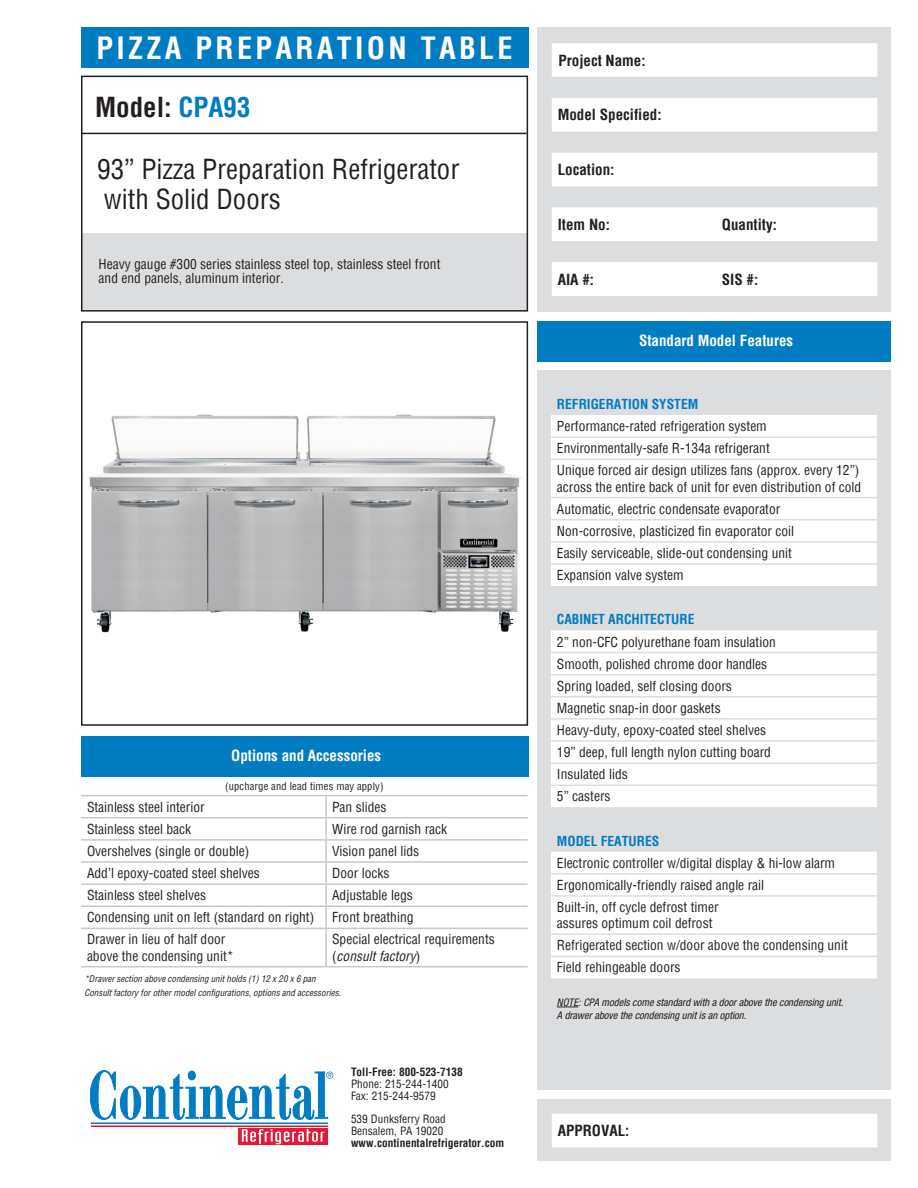
<style>
.page{position:relative;width:918px;height:1188px;background:#fff}
.page>*{position:absolute;margin:0;border:0;box-sizing:border-box;transform-origin:0 0}
.t1{font:700 condensed 30px "Helvetica";letter-spacing:.11em;color:#fff}
.t2{font:condensed 27px "Helvetica";color:#231f20}
.t3{font:700 condensed 27px "Helvetica";color:#231f20}
.t4{font:700 condensed 15px "Helvetica";color:#231f20}
.t5{font:700 condensed 15px "Helvetica";color:#fff}
.t6{font:condensed 13.5px/14.2px "Helvetica";color:#231f20}
.t7{font:700 condensed 13.5px "Helvetica";color:#007cc2}
.t8{font:italic condensed 13.5px "Helvetica";color:#231f20}
.t9{font:condensed 11.25px/12px "Helvetica";color:#231f20}
.t10{font:700 condensed 11.25px "Helvetica";color:#231f20}
.t11{font:italic condensed 10.5px "Helvetica Neue";color:#231f20}
.t12{font:condensed 10.5px "Helvetica";letter-spacing:.015em;color:#231f20}
.t13{font:italic condensed 9px "Helvetica";color:#231f20}
.s1{color:#007cc2}
.s2{font-style:normal}
</style>
<div class="page">
<div style="left:538px;top:1099px;width:353px;height:62px;background:#dcdddf"></div>
<div style="left:81px;top:233px;width:446px;height:77px;background:#dcdddf"></div>
<div style="left:81px;top:321px;width:447px;height:405px;border:2px solid #231f20"></div>
<div style="left:538px;top:321px;width:353px;height:40px;background:#007cc2"></div>
<div style="left:538px;top:370px;width:353px;height:720px;background:#dcdddf"></div>
<div style="left:538px;top:27px;width:353px;height:285px;background:#dcdddf"></div>
<hr style="left:91px;top:1123px;width:237px;height:1px;background:#007cc2">
<hr style="left:91px;top:1126px;width:237px;height:1px;background:#e51836">
<svg style="left:238px;top:1128px;width:90px;height:17px"></svg>
<svg style="left:242px;top:1129px;width:82px;height:15px"></svg>
<svg style="left:90px;top:1070px;width:243px;height:50px"></svg>
<svg style="left:552px;top:43px;width:326px;height:253px;fill:#fff"></svg>
<div style="left:81px;top:76px;width:447px;height:236px;border:2px solid #231f20"></div>
<div style="left:81px;top:27px;width:447px;height:40px;background:#007cc2"></div>
<div style="left:552px;top:1114px;width:326px;height:34px;background:#fff"></div>
<div style="left:81px;top:736px;width:447px;height:40px;background:#007cc2"></div>
<hr style="left:81px;top:133px;width:445px;height:1px;background:#231f20">
<img style="left:88px;top:414px;width:434px;height:219px">
<hr style="left:81px;top:795px;width:245px;height:1px;background:#c7c8ca">
<hr style="left:326px;top:795px;width:202px;height:1px;background:#c7c8ca">
<hr style="left:325px;top:796px;width:2px;height:21px;background:#c7c8ca">
<hr style="left:81px;top:817px;width:245px;height:1px;background:#c7c8ca">
<hr style="left:326px;top:817px;width:202px;height:1px;background:#c7c8ca">
<hr style="left:325px;top:818px;width:2px;height:21px;background:#c7c8ca">
<hr style="left:81px;top:839px;width:245px;height:2px;background:#c7c8ca">
<hr style="left:326px;top:839px;width:202px;height:2px;background:#c7c8ca">
<hr style="left:325px;top:841px;width:2px;height:20px;background:#c7c8ca">
<hr style="left:81px;top:861px;width:245px;height:2px;background:#c7c8ca">
<hr style="left:326px;top:861px;width:202px;height:2px;background:#c7c8ca">
<hr style="left:325px;top:863px;width:2px;height:20px;background:#c7c8ca">
<hr style="left:81px;top:883px;width:245px;height:2px;background:#c7c8ca">
<hr style="left:326px;top:883px;width:202px;height:2px;background:#c7c8ca">
<hr style="left:325px;top:885px;width:2px;height:20px;background:#c7c8ca">
<hr style="left:81px;top:905px;width:245px;height:2px;background:#c7c8ca">
<hr style="left:326px;top:905px;width:202px;height:2px;background:#c7c8ca">
<hr style="left:325px;top:907px;width:2px;height:21px;background:#c7c8ca">
<hr style="left:81px;top:928px;width:245px;height:1px;background:#c7c8ca">
<hr style="left:326px;top:928px;width:202px;height:1px;background:#c7c8ca">
<hr style="left:325px;top:929px;width:2px;height:37px;background:#c7c8ca">
<hr style="left:81px;top:966px;width:245px;height:1px;background:#c7c8ca">
<hr style="left:326px;top:966px;width:202px;height:1px;background:#c7c8ca">
<div style="left:551px;top:415px;width:326px;height:563px;background:#fff"></div>
<svg style="left:551px;top:520px;width:326px;height:436px;background:#fafafb"></svg>
<svg style="left:551px;top:586px;width:326px;height:244px;fill:#fff"></svg>
<hr style="left:551px;top:459px;width:326px;height:1px;background:#dcdddf">
<hr style="left:551px;top:497px;width:326px;height:1px;background:#dcdddf">
<hr style="left:551px;top:519px;width:326px;height:1px;background:#dcdddf">
<hr style="left:551px;top:541px;width:326px;height:2px;background:#dcdddf">
<hr style="left:551px;top:652px;width:326px;height:1px;background:#dcdddf">
<hr style="left:551px;top:674px;width:326px;height:1px;background:#dcdddf">
<hr style="left:551px;top:696px;width:326px;height:2px;background:#dcdddf">
<hr style="left:551px;top:718px;width:326px;height:2px;background:#dcdddf">
<hr style="left:551px;top:740px;width:326px;height:2px;background:#dcdddf">
<hr style="left:551px;top:762px;width:326px;height:2px;background:#dcdddf">
<hr style="left:551px;top:895px;width:326px;height:2px;background:#dcdddf">
<hr style="left:551px;top:436px;width:326px;height:2px;background:#dcdddf">
<hr style="left:551px;top:933px;width:326px;height:2px;background:#dcdddf">
<hr style="left:551px;top:956px;width:326px;height:1px;background:#dcdddf">
<hr style="left:551px;top:785px;width:326px;height:1px;background:#dcdddf">
<hr style="left:551px;top:873px;width:326px;height:2px;background:#dcdddf">
<hr style="left:551px;top:563px;width:326px;height:2px;background:#dcdddf">
<svg style="left:557px;top:1007px;width:21px;height:1px"></svg>
<h1 class="t1" style="left:96px;top:28px;width:418px">PIZZA PREPARATION TABLE</h1>
<p class="t3" style="left:95px;top:89px;width:157px">Model: <span class="s1">CPA93</span></p>
<p class="t2" style="left:97px;top:152px;width:364px">93” Pizza Preparation Refrigerator</p>
<p class="t2" style="left:104px;top:182px;width:178px">with Solid Doors</p>
<p class="t6" style="left:99px;top:257px;width:343px">Heavy gauge #300 series stainless steel top, stainless steel front and end panels, aluminum interior.</p>
<p class="t5" style="left:231px;top:746px;width:151px">Options and Accessories</p>
<p class="t12" style="left:225px;top:779px;width:160px">(upcharge and lead times may apply)</p>
<p class="t6" style="left:87px;top:799px;width:119px">Stainless steel interior</p>
<p class="t6" style="left:332px;top:799px;width:56px">Pan slides</p>
<p class="t6" style="left:87px;top:822px;width:106px">Stainless steel back</p>
<p class="t6" style="left:332px;top:822px;width:117px">Wire rod garnish rack</p>
<p class="t6" style="left:87px;top:844px;width:164px">Overshelves (single or double)</p>
<p class="t6" style="left:332px;top:844px;width:88px">Vision panel lids</p>
<p class="t6" style="left:87px;top:866px;width:174px">Add’l epoxy-coated steel shelves</p>
<p class="t6" style="left:332px;top:866px;width:59px">Door locks</p>
<p class="t6" style="left:87px;top:888px;width:121px">Stainless steel shelves</p>
<p class="t6" style="left:332px;top:888px;width:82px">Adjustable legs</p>
<p class="t6" style="left:87px;top:910px;width:229px">Condensing unit on left (standard on right)</p>
<p class="t6" style="left:332px;top:910px;width:83px">Front breathing</p>
<p class="t6" style="left:87px;top:932px;width:140px">Drawer in lieu of half door</p>
<p class="t6" style="left:87px;top:948px;width:148px">above the condensing unit*</p>
<p class="t6" style="left:332px;top:932px;width:164px">Special electrical requirements</p>
<p class="t8" style="left:332px;top:947px;width:90px"><span class="s2">(</span>consult factory<span class="s2">)</span></p>
<p class="t13" style="left:84px;top:973px;width:233px">*Drawer section above condensing unit holds (1) 12 x 20 x 6 pan</p>
<p class="t13" style="left:84px;top:987px;width:258px">Consult factory for other model configurations, options and accessories.</p>
<p class="t10" style="left:351px;top:1065px;width:113px">Toll-Free: 800-523-7138</p>
<p class="t9" style="left:351px;top:1078px;width:99px">Phone: 215-244-1400<br>Fax: 215-244-9579</p>
<p class="t9" style="left:351px;top:1113px;width:96px">539 Dunksferry Road<br>Bensalem, PA 19020</p>
<p class="t10" style="left:351px;top:1135px;width:155px">www.continentalrefrigerator.com</p>
<p class="t4" style="left:559px;top:50px;width:89px">Project Name:</p>
<p class="t4" style="left:558px;top:105px;width:105px">Model Specified:</p>
<p class="t4" style="left:558px;top:160px;width:58px">Location:</p>
<p class="t4" style="left:558px;top:215px;width:54px">Item No:</p>
<p class="t4" style="left:722px;top:215px;width:57px">Quantity:</p>
<p class="t4" style="left:558px;top:269px;width:38px">AIA #:</p>
<p class="t4" style="left:722px;top:269px;width:38px">SIS #:</p>
<p class="t5" style="left:639px;top:331px;width:156px">Standard Model Features</p>
<p class="t7" style="left:557px;top:395px;width:143px">REFRIGERATION SYSTEM</p>
<p class="t6" style="left:557px;top:419px;width:211px">Performance-rated refrigeration system</p>
<p class="t6" style="left:557px;top:441px;width:214px">Environmentally-safe R-134a refrigerant</p>
<p class="t6" style="left:557px;top:462px;width:306px;line-height:16.2px">Unique forced air design utilizes fans (approx. every 12”) across the entire back of unit for even distribution of cold</p>
<p class="t6" style="left:557px;top:501px;width:225px">Automatic, electric condensate evaporator</p>
<p class="t6" style="left:557px;top:524px;width:239px">Non-corrosive, plasticized fin evaporator coil</p>
<p class="t6" style="left:557px;top:546px;width:237px">Easily serviceable, slide-out condensing unit</p>
<p class="t6" style="left:557px;top:568px;width:128px">Expansion valve system</p>
<p class="t7" style="left:557px;top:611px;width:139px">CABINET ARCHITECTURE</p>
<p class="t6" style="left:557px;top:634px;width:220px">2” non-CFC polyurethane foam insulation</p>
<p class="t6" style="left:557px;top:656px;width:212px">Smooth, polished chrome door handles</p>
<p class="t6" style="left:557px;top:678px;width:177px">Spring loaded, self closing doors</p>
<p class="t6" style="left:557px;top:701px;width:165px">Magnetic snap-in door gaskets</p>
<p class="t6" style="left:557px;top:723px;width:211px">Heavy-duty, epoxy-coated steel shelves</p>
<p class="t6" style="left:557px;top:745px;width:216px">19” deep, full length nylon cutting board</p>
<p class="t6" style="left:557px;top:767px;width:72px">Insulated lids</p>
<p class="t6" style="left:557px;top:789px;width:55px">5” casters</p>
<p class="t7" style="left:557px;top:832px;width:104px">MODEL FEATURES</p>
<p class="t6" style="left:557px;top:856px;width:280px">Electronic controller w/digital display &amp; hi-low alarm</p>
<p class="t6" style="left:557px;top:878px;width:209px">Ergonomically-friendly raised angle rail</p>
<p class="t6" style="left:557px;top:900px;width:163px">Built-in, off cycle defrost timer</p>
<p class="t6" style="left:557px;top:916px;width:157px">assures optimum coil defrost</p>
<p class="t6" style="left:557px;top:938px;width:292px">Refrigerated section w/door above the condensing unit</p>
<p class="t6" style="left:557px;top:960px;width:125px">Field rehingeable doors</p>
<p class="t11" style="left:557px;top:996px;width:288px">NOTE: CPA models come standard with a door above the condensing unit.</p>
<p class="t11" style="left:557px;top:1010px;width:191px">A drawer above the condensing unit is an option.</p>
<p class="t4" style="left:558px;top:1121px;width:73px">APPROVAL:</p>
</div>
